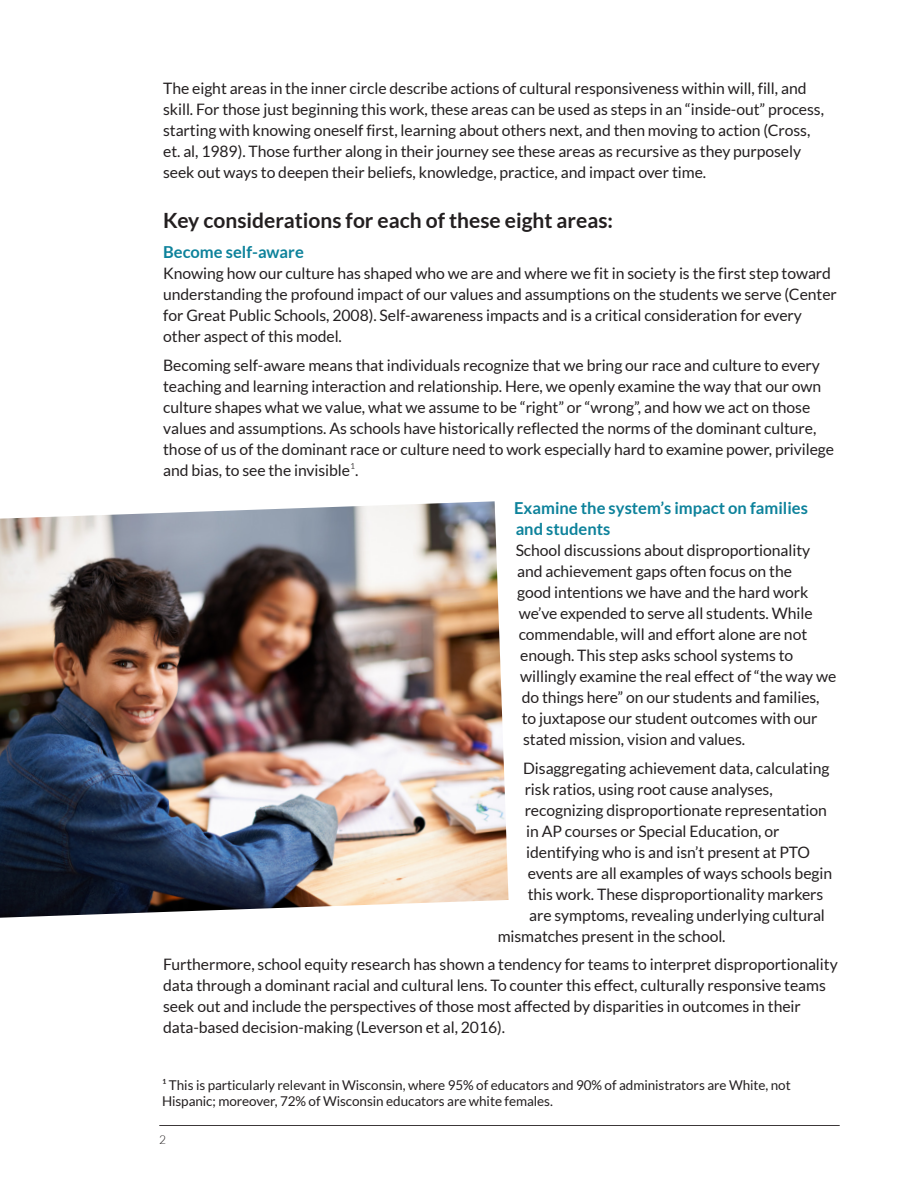
<style>
.page{position:relative;width:918px;height:1188px;background:#fff}
.page>*{position:absolute;margin:0;border:0;box-sizing:border-box;transform-origin:0 0}
.Subhead{font:700 21px "Lato";color:#231f20}
.Subhead_2{font:700 16.5px/21px "Lato";color:#0d829b}
.body_text{font:15.75px/21px "Lato";letter-spacing:-.005em;color:#231f20}
.verso{font:13.5px/16.5px "Lato";letter-spacing:-.005em;color:#231f20}
.t1{font:300 12px "Lato";color:#231f20}
.s1{font-weight:300}
</style>
<div class="page">
<hr style="left:159px;top:1125px;width:681px;height:1px;background:#231f20">
<img style="left:0;top:501px;width:509px;height:417px">
<p class="body_text" style="left:163px;top:77px;width:662px">The eight areas in the inner circle describe actions of cultural responsiveness within will, fill, and skill. For those just beginning this work, these areas can be used as steps in an “inside-out” process, starting with knowing oneself first, learning about others next, and then moving to action (Cross, et. al, 1989). Those further along in their journey see these areas as recursive as they purposely seek out ways to deepen their beliefs, knowledge, practice, and impact over time.</p>
<h2 class="Subhead" style="left:163px;top:209px;width:451px">Key considerations for each of these eight areas:</h2>
<h3 class="Subhead_2" style="left:163px;top:241px;width:142px">Become self-aware</h3>
<p class="body_text" style="left:163px;top:263px;width:675px">Knowing how our culture has shaped who we are and where we fit in society is the first step toward understanding the profound impact of our values and assumptions on the students we serve (Center for Great Public Schools, 2008). Self-awareness impacts and is a critical consideration for every other aspect of this model.</p>
<p class="body_text" style="left:163px;top:355px;width:673px">Becoming self-aware means that individuals recognize that we bring our race and culture to every teaching and learning interaction and relationship. Here, we openly examine the way that our own culture shapes what we value, what we assume to be “right” or “wrong”, and how we act on those values and assumptions. As schools have historically reflected the norms of the dominant culture, those of us of the dominant race or culture need to work especially hard to examine power, privilege and bias, to see the invisible<span class="s1">¹</span>.</p>
<h3 class="Subhead_2" style="left:514px;top:497px;width:295px">Examine the system’s impact on families and students</h3>
<p class="body_text" style="left:516px;top:539px;width:296px">School discussions about disproportionality</p>
<p class="body_text" style="left:517px;top:560px;width:276px">and achievement gaps often focus on the</p>
<p class="body_text" style="left:517px;top:581px;width:293px">good intentions we have and the hard work</p>
<p class="body_text" style="left:519px;top:602px;width:295px">we’ve expended to serve all students. While</p>
<p class="body_text" style="left:519px;top:623px;width:290px">commendable, will and effort alone are not</p>
<p class="body_text" style="left:520px;top:644px;width:275px">enough. This step asks school systems to</p>
<p class="body_text" style="left:520px;top:665px;width:318px">willingly examine the real effect of “the way we</p>
<p class="body_text" style="left:522px;top:686px;width:299px">do things here” on our students and families,</p>
<p class="body_text" style="left:522px;top:707px;width:297px">to juxtapose our student outcomes with our</p>
<p class="body_text" style="left:523px;top:728px;width:223px">stated mission, vision and values.</p>
<p class="body_text" style="left:523px;top:757px;width:308px">Disaggregating achievement data, calculating</p>
<p class="body_text" style="left:525px;top:778px;width:249px">risk ratios, using root cause analyses,</p>
<p class="body_text" style="left:525px;top:799px;width:304px">recognizing disproportionate representation</p>
<p class="body_text" style="left:526px;top:820px;width:255px">in AP courses or Special Education, or</p>
<p class="body_text" style="left:526px;top:841px;width:285px">identifying who is and isn’t present at PTO</p>
<p class="body_text" style="left:528px;top:862px;width:306px">events are all examples of ways schools begin</p>
<p class="body_text" style="left:528px;top:883px;width:297px">this work. These disproportionality markers</p>
<p class="body_text" style="left:529px;top:904px;width:297px">are symptoms, revealing underlying cultural</p>
<p class="body_text" style="left:498px;top:925px;width:229px">mismatches present in the school.</p>
<p class="body_text" style="left:163px;top:954px;width:676px">Furthermore, school equity research has shown a tendency for teams to interpret disproportionality data through a dominant racial and cultural lens. To counter this effect, culturally responsive teams seek out and include the perspectives of those most affected by disparities in outcomes in their data-based decision-making (Leverson et al, 2016).</p>
<p class="verso" style="left:162px;top:1077px;width:630px">¹ This is particularly relevant in Wisconsin, where 95% of educators and 90% of administrators are White, not<br>Hispanic; moreover, 72% of Wisconsin educators are white females.</p>
<p class="t1" style="left:159px;top:1133px;width:8px">2</p>
</div>
